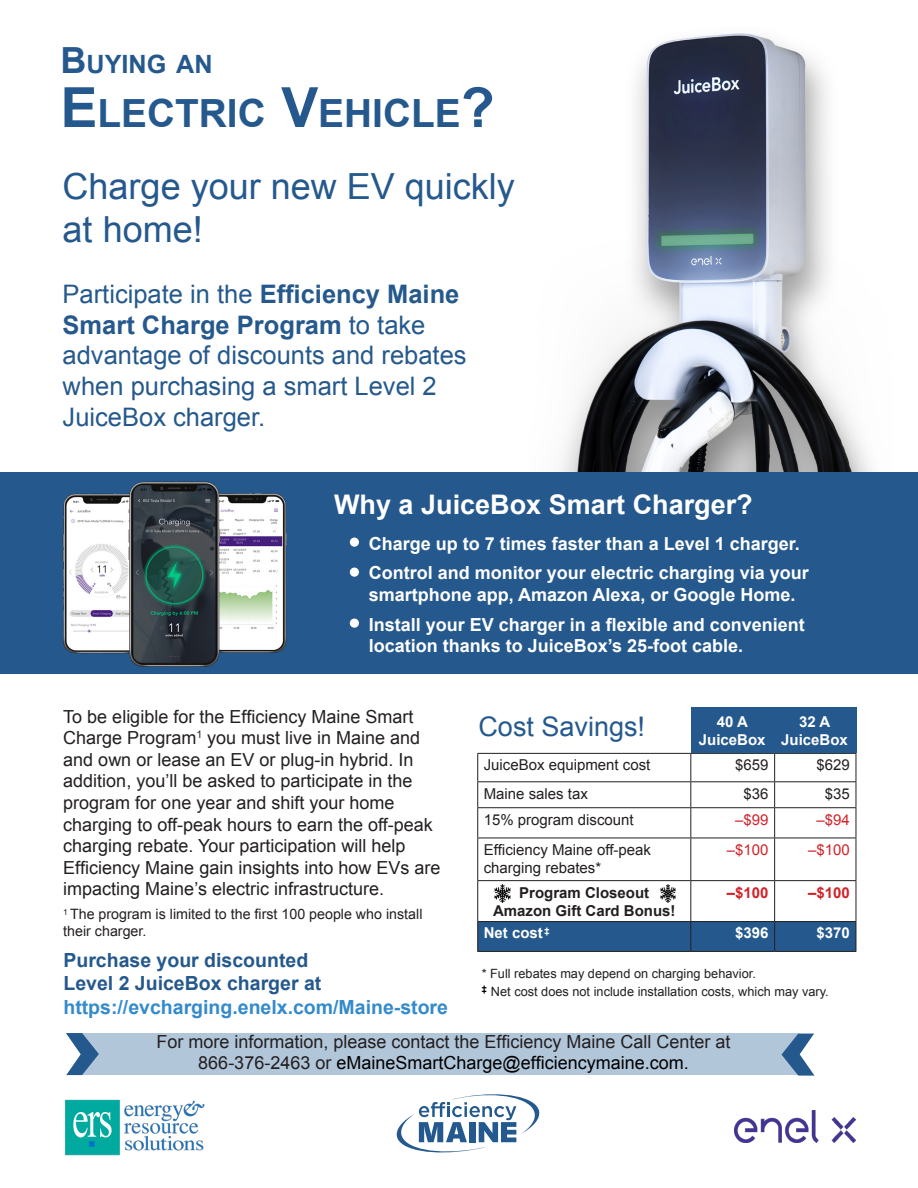
<style>
.page{position:relative;width:918px;height:1188px;background:#fff}
.page>*{position:absolute;margin:0;border:0;box-sizing:border-box;transform-origin:0 0}
.t1{font:700 38.85px "Arial";color:#25598d}
.t2{font:36px/43.2px "Arial";color:#25598d}
.t3{font:700 27px "Arial";color:#fff}
.t4{font:27px "Arial";color:#25598d}
.t5{font:25.5px/30.6px "Arial";color:#25598d}
.t6{font:700 25.2px "Arial";color:#25598d}
.t7{font:700 19.5px/23.4px "Arial";color:#25598d}
.t8{font:18px/21.6px "Arial";color:#231f20}
.t9{font:700 18px/21.6px "Arial";color:#fff}
.t10{font:15px/18px "Arial";color:#231f20}
.t11{font:700 15px/18px "Arial";color:#fff;text-align:center}
.t12{font:700 15px "Arial";color:#231f20}
.t13{font:15px "Arial";color:#d1232a}
.t14{font:700 15px "Arial";color:#d1232a}
.t15{font:14.25px/17.1px "Arial";color:#231f20}
.t16{font:12.75px "Arial";color:#231f20}
.s1{font-size:36px}
.s2{font-size:55.5px}
.s3{font-weight:700}
.s4{color:#348bcb}
.s5{color:#000}
</style>
<div class="page">
<img style="left:561px;top:33px;width:311px;height:439px">
<img style="left:65px;top:1099px;width:140px;height:56px">
<img style="left:734px;top:1110px;width:122px;height:33px">
<div style="left:0;top:472px;width:918px;height:202px;background:#25598d"></div>
<div style="left:350px;top:538px;width:9px;height:9px;background:#fff;border-radius:50%"></div>
<div style="left:350px;top:568px;width:9px;height:9px;background:#fff;border-radius:50%"></div>
<div style="left:350px;top:619px;width:9px;height:9px;background:#fff;border-radius:50%"></div>
<hr style="left:775px;top:753px;width:81px;height:1px;background:#231f20">
<hr style="left:775px;top:951px;width:81px;height:1px;background:#231f20">
<hr style="left:856px;top:881px;width:1px;height:40px;background:#231f20">
<hr style="left:477px;top:921px;width:214px;height:1px;background:#231f20">
<hr style="left:691px;top:921px;width:84px;height:1px;background:#231f20">
<hr style="left:775px;top:921px;width:81px;height:1px;background:#231f20">
<hr style="left:856px;top:838px;width:1px;height:42px;background:#231f20">
<hr style="left:477px;top:880px;width:214px;height:1px;background:#231f20">
<hr style="left:691px;top:880px;width:84px;height:1px;background:#231f20">
<hr style="left:775px;top:880px;width:81px;height:1px;background:#231f20">
<hr style="left:856px;top:808px;width:1px;height:30px;background:#231f20">
<hr style="left:477px;top:838px;width:214px;height:1px;background:#231f20">
<hr style="left:691px;top:838px;width:84px;height:1px;background:#231f20">
<hr style="left:775px;top:838px;width:81px;height:1px;background:#231f20">
<hr style="left:477px;top:781px;width:214px;height:1px;background:#231f20">
<hr style="left:691px;top:781px;width:84px;height:1px;background:#231f20">
<hr style="left:775px;top:781px;width:81px;height:1px;background:#231f20">
<svg style="left:856px;top:754px;width:1px;height:53px"></svg>
<hr style="left:477px;top:807px;width:214px;height:1px;background:#231f20">
<hr style="left:691px;top:807px;width:84px;height:1px;background:#231f20">
<hr style="left:775px;top:807px;width:81px;height:1px;background:#231f20">
<hr style="left:477px;top:753px;width:214px;height:1px;background:#231f20">
<svg style="left:477px;top:754px;width:1px;height:53px"></svg>
<hr style="left:477px;top:808px;width:1px;height:30px;background:#231f20">
<hr style="left:477px;top:838px;width:1px;height:42px;background:#231f20">
<hr style="left:477px;top:881px;width:1px;height:40px;background:#231f20">
<hr style="left:477px;top:951px;width:214px;height:1px;background:#231f20">
<hr style="left:691px;top:753px;width:84px;height:1px;background:#231f20">
<svg style="left:690px;top:754px;width:1px;height:53px"></svg>
<svg style="left:774px;top:754px;width:1px;height:53px"></svg>
<hr style="left:690px;top:808px;width:1px;height:30px;background:#231f20">
<hr style="left:774px;top:808px;width:1px;height:30px;background:#231f20">
<hr style="left:690px;top:838px;width:1px;height:42px;background:#231f20">
<hr style="left:774px;top:838px;width:1px;height:42px;background:#231f20">
<hr style="left:690px;top:881px;width:1px;height:40px;background:#231f20">
<hr style="left:774px;top:881px;width:1px;height:40px;background:#231f20">
<div style="left:477px;top:922px;width:380px;height:29px;background:#25598d"></div>
<hr style="left:691px;top:951px;width:84px;height:1px;background:#231f20">
<div style="left:691px;top:708px;width:84px;height:45px;background:#25598d"></div>
<div style="left:775px;top:708px;width:82px;height:45px;background:#25598d"></div>
<img style="left:62px;top:481px;width:225px;height:186px">
<img style="left:660px;top:885px;width:16px;height:17px">
<img style="left:494px;top:885px;width:17px;height:17px">
<svg style="left:397px;top:1094px;width:142px;height:58px"></svg>
<div style="left:82px;top:1034px;width:717px;height:41px;background:#b2c6da"></div>
<svg style="left:66px;top:1033px;width:33px;height:43px"></svg>
<svg style="left:781px;top:1033px;width:34px;height:43px"></svg>
<p class="t6" style="left:60px;top:48px;width:154px"><span class="s1">B</span>UYING AN</p>
<p class="t1" style="left:60px;top:88px;width:436px"><span class="s2">E</span>LECTRIC <span class="s2">V</span>EHICLE<span class="s2">?</span></p>
<p class="t2" style="left:63px;top:165px;width:454px">Charge your new EV quickly at home!</p>
<p class="t5" style="left:63px;top:279px;width:405px">Participate in the <span class="s3">Efficiency Maine<br>Smart Charge Program</span> to take advantage of discounts and rebates when purchasing a smart Level 2<br>JuiceBox charger.</p>
<p class="t3" style="left:334px;top:487px;width:420px">Why a JuiceBox Smart Charger?</p>
<p class="t9" style="left:369px;top:533px;width:433px">Charge up to 7 times faster than a Level 1 charger.</p>
<p class="t9" style="left:369px;top:563px;width:442px">Control and monitor your electric charging via your smartphone app, Amazon Alexa, or Google Home.</p>
<p class="t9" style="left:369px;top:614px;width:438px">Install your EV charger in a flexible and convenient location thanks to JuiceBox’s 25-foot cable.</p>
<p class="t8" style="left:63px;top:706px;width:379px">To be eligible for the Efficiency Maine Smart Charge Program<sup>1</sup> you must live in Maine and and own or lease an EV or plug-in hybrid. In addition, you’ll be asked to participate in the program for one year and shift your home charging to off-peak hours to earn the off-peak charging rebate. Your participation will help Efficiency Maine gain insights into how EVs are impacting Maine’s electric infrastructure.</p>
<p class="t15" style="left:63px;top:906px;width:361px"><sup>1</sup> The program is limited to the first 100 people who install their charger.</p>
<p class="t4" style="left:478px;top:709px;width:168px">Cost Savings!</p>
<p class="t11" style="left:699px;top:713px;width:68px">40 A<br>JuiceBox</p>
<p class="t11" style="left:781px;top:713px;width:68px">32 A<br>JuiceBox</p>
<p class="t10" style="left:484px;top:756px;width:168px">JuiceBox equipment cost</p>
<p class="t10" style="left:735px;top:756px;width:35px">$659</p>
<p class="t10" style="left:817px;top:756px;width:35px">$629</p>
<p class="t10" style="left:484px;top:785px;width:106px">Maine sales tax</p>
<p class="t10" style="left:744px;top:785px;width:27px">$36</p>
<p class="t10" style="left:825px;top:785px;width:27px">$35</p>
<p class="t10" style="left:484px;top:811px;width:152px">15% program discount</p>
<p class="t13" style="left:735px;top:810px;width:35px">–$99</p>
<p class="t13" style="left:817px;top:810px;width:35px">–$94</p>
<p class="t10" style="left:484px;top:841px;width:169px">Efficiency Maine off-peak charging rebates*</p>
<p class="t13" style="left:727px;top:840px;width:43px">–$100</p>
<p class="t13" style="left:808px;top:840px;width:43px">–$100</p>
<p class="t12" style="left:519px;top:882px;width:132px">Program Closeout</p>
<p class="t12" style="left:493px;top:900px;width:184px">Amazon Gift Card Bonus!</p>
<p class="t14" style="left:727px;top:882px;width:43px">–$100</p>
<p class="t14" style="left:808px;top:882px;width:43px">–$100</p>
<p class="t11" style="left:484px;top:925px;width:67px">Net cost <sup>‡</sup></p>
<p class="t11" style="left:735px;top:925px;width:35px">$396</p>
<p class="t11" style="left:817px;top:925px;width:35px">$370</p>
<p class="t7" style="left:63px;top:949px;width:386px">Purchase your discounted<br>Level 2 JuiceBox charger at <span class="s4">https://evcharging.enelx.com/Maine-store</span></p>
<p class="t8" style="left:156px;top:1031px;width:576px;text-align:center">For more information, please contact the Efficiency Maine Call Center at<br>866-376-2463 or <span class="s5">eMaineSmartCharge@efficiencymaine.com.</span></p>
<p class="t16" style="left:482px;top:965px;width:276px">* Full rebates may depend on charging behavior.</p>
<p class="t16" style="left:482px;top:984px;width:349px"><sup>‡</sup> Net cost does not include installation costs, which may vary.</p>
</div>
